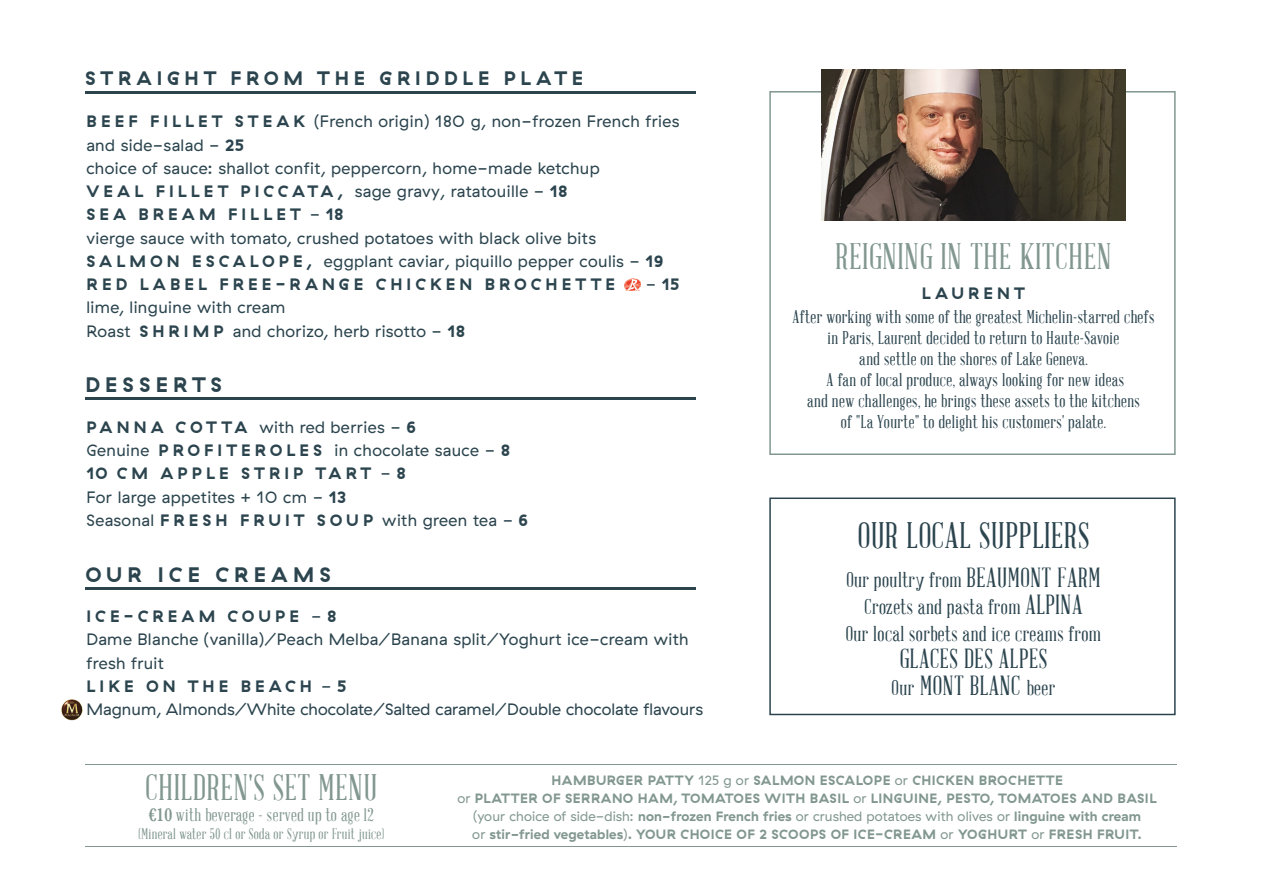
<style>
.page{position:relative;width:1263px;height:893px;background:#fff}
.page>*{position:absolute;margin:0;border:0;box-sizing:border-box;transform-origin:0 0}
.t1{font:36px "Abraham Lincoln";letter-spacing:.025em;color:#81978f}
.t2{font:36px "Abraham Lincoln";letter-spacing:.025em;color:#2b444e}
.t3{font:27px "Abraham Lincoln";letter-spacing:.025em;color:#2b444e}
.t4{font:21px "Abraham Lincoln";letter-spacing:.025em;color:#2b444e}
.t5{font:700 21px "GT Haptik";letter-spacing:.245em;color:#2b444e}
.t6{font:700 19.5px "GT Haptik";letter-spacing:.25em;color:#2b444e}
.t7{font:18px/21px "Abraham Lincoln";letter-spacing:.025em;color:#2b444e;text-align:center}
.t8{font:18px "Abraham Lincoln";letter-spacing:.025em;color:#81978f}
.t9{font:16.5px/23.2px "GT Haptik";letter-spacing:.025em;color:#2b444e}
.t10{font:700 16.5px/23.2px "GT Haptik";letter-spacing:.25em;color:#2b444e}
.t11{font:16.5px "GT Haptik";letter-spacing:.005em;color:#2b444e}
.t12{font:15px "Abraham Lincoln";letter-spacing:.025em;color:#81978f}
.t13{font:700 13.5px/18px "GT Haptik";letter-spacing:.035em;color:#81978f}
.s1{font-weight:700}
.s2{font-weight:400}
.s3{font-size:27px}
.s4{font-size:21px}
.s5{font-family:"Baskerville";font-weight:600;font-size:19.5px}
</style>
<div class="page">
<div style="left:769px;top:497px;width:406px;height:218px;border:2px solid #2b444e"></div>
<div style="left:769px;top:91px;width:406px;height:364px;border:2px solid #81978f"></div>
<img style="left:822px;top:69px;width:303px;height:152px">
<img style="left:624px;top:278px;width:16px;height:12px">
<hr style="left:85px;top:91px;width:610px;height:3px;background:#2b444e">
<hr style="left:85px;top:398px;width:610px;height:2px;background:#2b444e">
<hr style="left:85px;top:587px;width:610px;height:3px;background:#2b444e">
<hr style="left:85px;top:846px;width:1091px;height:1px;background:#81978f">
<hr style="left:85px;top:764px;width:1091px;height:1px;background:#81978f">
<img style="left:61px;top:699px;width:21px;height:21px">
<p class="t6" style="left:85px;top:66px;width:499px">STRAIGHT FROM THE GRIDDLE PLATE</p>
<p class="t9" style="left:86px;top:110px;width:595px"><span class="s1">B E E F F I L L E T S T E A K</span> (French origin) 180 g, non-frozen French fries and side-salad - <span class="s1">25</span></p>
<p class="t9" style="left:86px;top:157px;width:515px">choice of sauce: shallot confit, peppercorn, home-made ketchup</p>
<p class="t10" style="left:87px;top:180px;width:483px">V E A L F I L L E T P I C C ATA , <span class="s2">sage gravy, ratatouille -</span> 18<br>SEA BREAM FILLET <span class="s2">-</span> 18</p>
<p class="t9" style="left:86px;top:226px;width:511px">vierge sauce with tomato, crushed potatoes with black olive bits</p>
<p class="t10" style="left:87px;top:250px;width:578px">S A L M O N E S C A L O P E , <span class="s2">eggplant caviar, piquillo pepper coulis -</span> 19<br>RED LABEL FREE-RANGE CHICKEN BROCHETTE</p>
<p class="t10" style="left:646px;top:273px;width:35px"><span class="s2">-</span> 15</p>
<p class="t9" style="left:86px;top:296px;width:381px">lime, linguine with cream<br>Roast <span class="s1">S H R I M P</span> and chorizo, herb risotto - <span class="s1">18</span></p>
<p class="t5" style="left:85px;top:372px;width:138px">DESSERTS</p>
<p class="t9" style="left:87px;top:416px;width:331px"><span class="s1">PA N N A C O T TA</span> with red berries - <span class="s1">6</span></p>
<p class="t10" style="left:86px;top:439px;width:425px"><span class="s2">Genuine</span> P R O F I T E R O L E S <span class="s2">in chocolate sauce -</span> 8<br>10 CM APPLE STRIP TART <span class="s2">-</span> 8</p>
<p class="t9" style="left:86px;top:485px;width:262px">For large appetites + 10 cm - <span class="s1">13</span></p>
<p class="t9" style="left:86px;top:509px;width:443px">Seasonal <span class="s1">F R E S H F R U I T S O U P</span> with green tea - <span class="s1">6</span></p>
<p class="t5" style="left:85px;top:561px;width:247px">OUR ICE CREAMS</p>
<p class="t10" style="left:87px;top:605px;width:252px">ICE-CREAM COUPE <span class="s2">-</span> 8</p>
<p class="t9" style="left:86px;top:628px;width:604px">Dame Blanche (vanilla)/Peach Melba/Banana split/Yoghurt ice-cream with fresh fruit<br><span class="s1">LIKE ON THE BEACH</span> - <span class="s1">5</span></p>
<p class="t11" style="left:86px;top:700px;width:618px">Magnum, Almonds/White chocolate/Salted caramel/Double chocolate flavours</p>
<p class="t1" style="left:835px;top:238px;width:277px">REIGNING IN THE KITCHEN</p>
<p class="t10" style="left:922px;top:282px;width:104px">LAURENT</p>
<p class="t7" style="left:792px;top:307px;width:363px">After working with some of the greatest Michelin-starred chefs in Paris, Laurent decided to return to Haute-Savoie<br>and settle on the shores of Lake Geneva.</p>
<p class="t7" style="left:807px;top:370px;width:334px">A fan of local produce, always looking for new ideas<br>and new challenges, he brings these assets to the kitchens of "La Yourte" to delight his customers' palate.</p>
<p class="t2" style="left:858px;top:516px;width:233px">OUR LOCAL SUPPLIERS</p>
<p class="t4" style="left:846px;top:568px;width:256px">Our poultry from <span class="s3">BEAUMONT FARM</span></p>
<p class="t4" style="left:864px;top:595px;width:219px">Crozets and pasta from <span class="s3">ALPINA</span></p>
<p class="t4" style="left:846px;top:622px;width:257px">Our local sorbets and ice creams from</p>
<p class="t3" style="left:900px;top:644px;width:149px">GLACES DES ALPES</p>
<p class="t3" style="left:892px;top:671px;width:165px"><span class="s4">Our</span> MONT BLANC <span class="s4">beer</span></p>
<p class="t1" style="left:146px;top:769px;width:233px">CHILDREN'S SET MENU</p>
<p class="t13" style="left:551px;top:771px;width:513px">HAMBURGER PATTY <span class="s2">125 g or</span> SALMON ESCALOPE <span class="s2">or</span> CHICKEN BROCHETTE</p>
<p class="t13" style="left:457px;top:789px;width:701px"><span class="s2">or</span> PLATTER OF SERRANO HAM, TOMATOES WITH BASIL <span class="s2">or</span> LINGUINE, PESTO, TOMATOES AND BASIL</p>
<p class="t13" style="left:472px;top:807px;width:671px"><span class="s2">(your choice of side-dish:</span> non-frozen French fries <span class="s2">or crushed potatoes with olives or</span> linguine with cream <span class="s2">or</span> stir-fried vegetables<span class="s2">)</span>. YOUR CHOICE OF 2 SCOOPS OF ICE-CREAM <span class="s2">or</span> YOGHURT <span class="s2">or</span> FRESH FRUIT.</p>
<p class="t8" style="left:149px;top:805px;width:226px"><span class="s5">€10</span> with beverage - served up to age 12</p>
<p class="t12" style="left:139px;top:826px;width:247px">(Mineral water 50 cl or Soda or Syrup or Fruit juice)</p>
</div>
